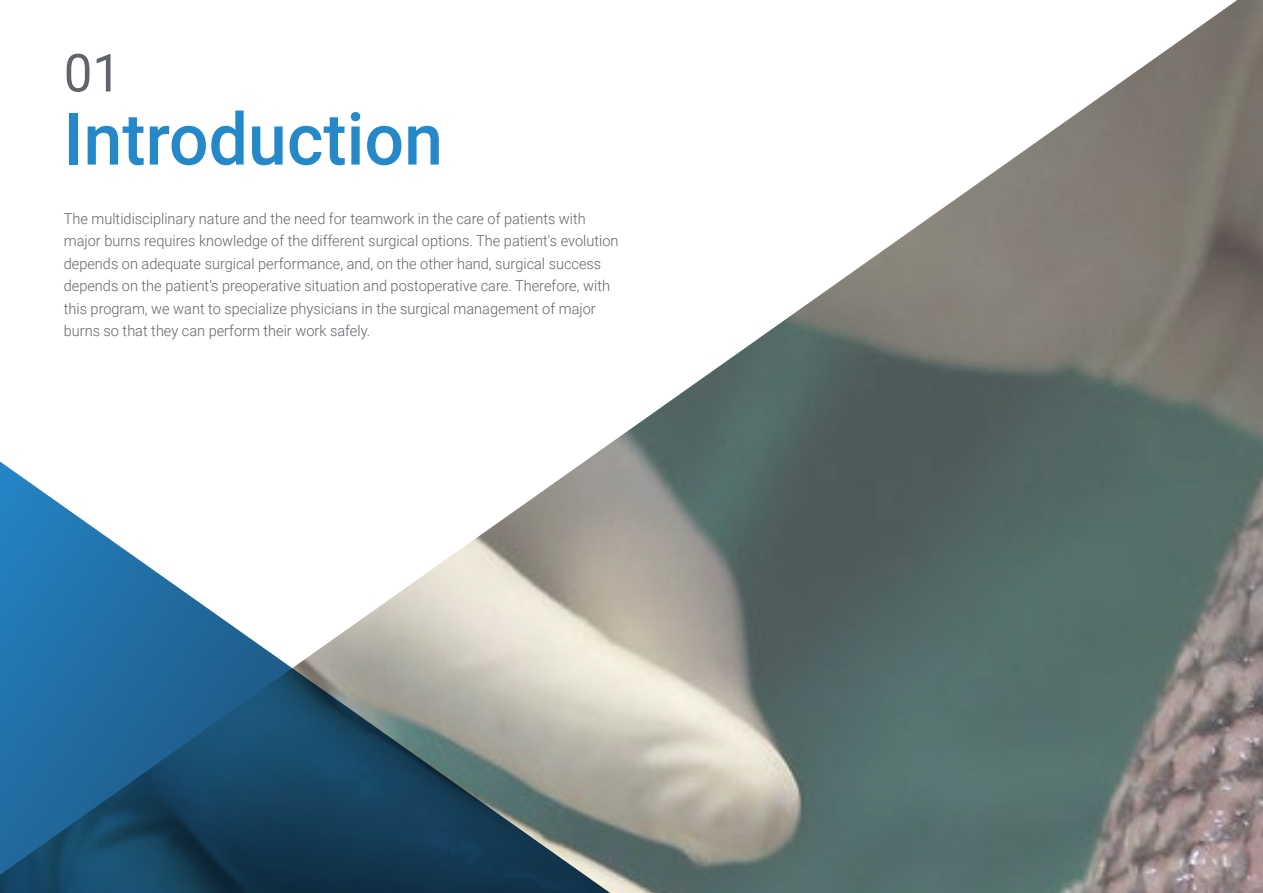
<style>
.page{position:relative;width:1263px;height:893px;background:#fff}
.page>*{position:absolute;margin:0;border:0;box-sizing:border-box;transform-origin:0 0}
.t1{font:500 72px "Roboto";color:#2488c9}
.t2{font:52.5px "Roboto";color:#61646a}
.t3{font:300 15px/22.5px "Roboto";color:#61646a}
</style>
<div class="page">
<img style="left:607px;top:0;width:656px;height:893px">
<svg style="left:0;top:446px;width:640px;height:447px"></svg>
<h2 class="t2" style="left:64px;top:36px;width:59px">01</h2>
<h1 class="t1" style="left:64px;top:89px;width:381px">Introduction</h1>
<p class="t3" style="left:64px;top:207px;width:556px">The multidisciplinary nature and the need for teamwork in the care of patients with major burns requires knowledge of the different surgical options. The patient's evolution depends on adequate surgical performance, and, on the other hand, surgical success depends on the patient's preoperative situation and postoperative care. Therefore, with this program, we want to specialize physicians in the surgical management of major burns so that they can perform their work safely.</p>
</div>
